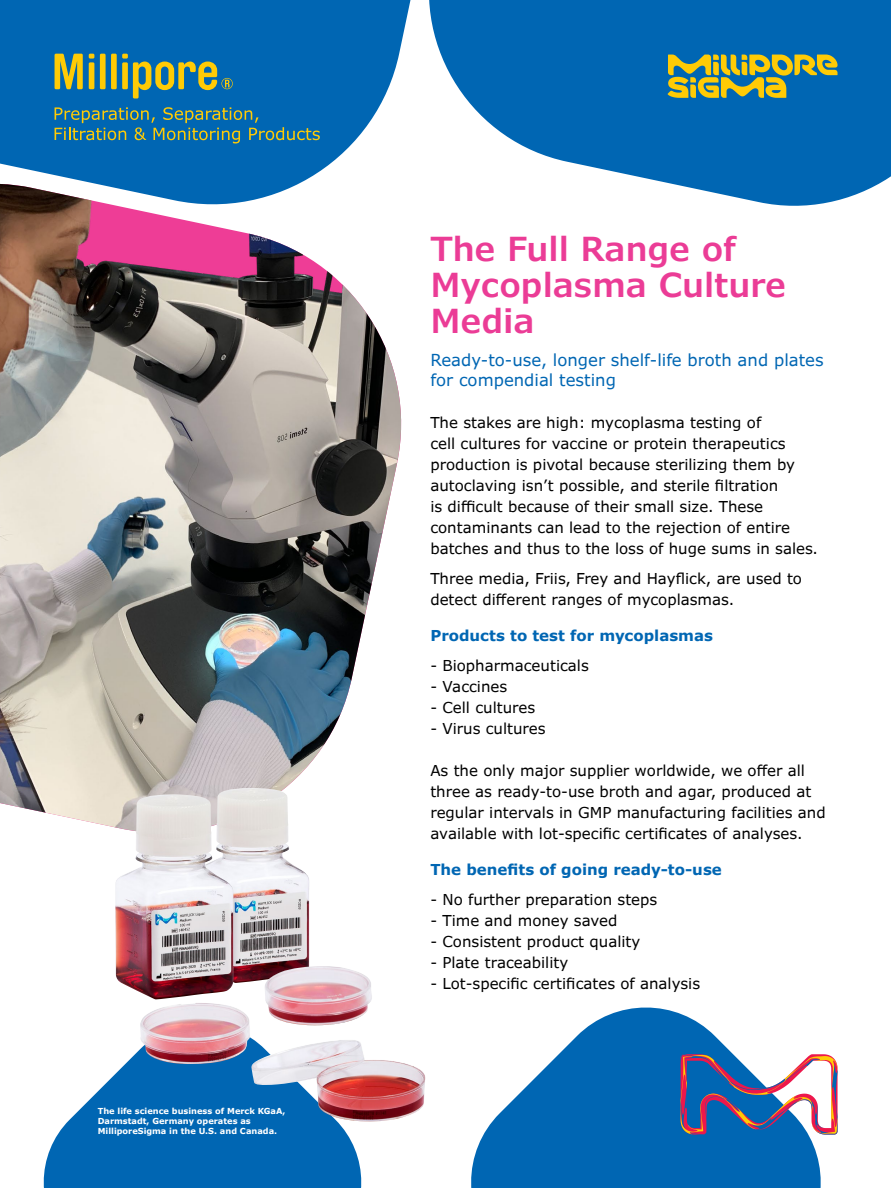
<style>
.page{position:relative;width:891px;height:1188px;background:#fff}
.page>*{position:absolute;margin:0;border:0;box-sizing:border-box;transform-origin:0 0}
.t1{font:600 33px/36px "Verdana Pro";color:#eb3c96}
.t2{font:16.5px/19.5px "Verdana Pro";color:#0066b3}
.t3{font:15px/21px "Verdana Pro";color:#000}
.t4{font:700 15px "Verdana Pro";color:#0066b3}
.t5{font:700 8.25px/9.9px "Verdana Pro";color:#fff}
</style>
<div class="page">
<svg style="left:471px;top:1007px;width:350px;height:181px;fill:#0066b3"></svg>
<svg style="left:43px;top:1050px;width:319px;height:138px;fill:#0066b3"></svg>
<svg style="left:0;top:0;width:411px;height:179px;background:#1c77bb"></svg>
<svg style="left:429px;top:0;width:462px;height:206px;fill:#0066b3"></svg>
<svg style="left:122px;top:54px;width:111px;height:45px;background:#50857c"></svg>
<div style="left:111px;top:54px;width:6px;height:35px;background:#ffcb05"></div>
<div style="left:100px;top:54px;width:6px;height:35px;background:#ffcb05"></div>
<div style="left:89px;top:62px;width:5px;height:27px;background:#ffcb05"></div>
<svg style="left:89px;top:54px;width:5px;height:5px"></svg>
<svg style="left:55px;top:54px;width:28px;height:35px"></svg>
<svg style="left:55px;top:107px;width:265px;height:36px;background:#2c7794"></svg>
<svg style="left:681px;top:1054px;width:157px;height:81px"></svg>
<img style="left:0;top:184px;width:402px;height:644px">
<img style="left:197px;top:788px;width:113px;height:178px">
<img style="left:115px;top:794px;width:119px;height:198px">
<img style="left:139px;top:966px;width:287px;height:157px">
<svg style="left:668px;top:55px;width:170px;height:43px;background:#7e975c"></svg>
<p class="t5" style="left:98px;top:1106px;width:189px">The life science business of Merck KGaA,<br>Darmstadt, Germany operates as<br>MilliporeSigma in the U.S. and Canada.</p>
<h1 class="t1" style="left:430px;top:232px;width:357px">The Full Range of<br>Mycoplasma Culture<br>Media</h1>
<p class="t2" style="left:430px;top:351px;width:395px">Ready-to-use, longer shelf-life broth and plates for compendial testing</p>
<p class="t3" style="left:430px;top:412px;width:389px">The stakes are high: mycoplasma testing of<br>cell cultures for vaccine or protein therapeutics production is pivotal because sterilizing them by autoclaving isn’t possible, and sterile filtration<br>is difficult because of their small size. These contaminants can lead to the rejection of entire batches and thus to the loss of huge sums in sales.</p>
<p class="t3" style="left:430px;top:568px;width:373px">Three media, Friis, Frey and Hayflick, are used to detect different ranges of mycoplasmas.</p>
<p class="t4" style="left:430px;top:626px;width:284px">Products to test for mycoplasmas</p>
<p class="t3" style="left:430px;top:655px;width:160px">- Biopharmaceuticals</p>
<p class="t3" style="left:430px;top:676px;width:78px">- Vaccines</p>
<p class="t3" style="left:430px;top:697px;width:106px">- Cell cultures</p>
<p class="t3" style="left:430px;top:718px;width:117px">- Virus cultures</p>
<p class="t3" style="left:430px;top:760px;width:397px">As the only major supplier worldwide, we offer all three as ready-to-use broth and agar, produced at regular intervals in GMP manufacturing facilities and available with lot-specific certificates of analyses.</p>
<p class="t4" style="left:430px;top:860px;width:293px">The benefits of going ready-to-use</p>
<p class="t3" style="left:430px;top:889px;width:229px">- No further preparation steps</p>
<p class="t3" style="left:430px;top:910px;width:189px">- Time and money saved</p>
<p class="t3" style="left:430px;top:931px;width:212px">- Consistent product quality</p>
<p class="t3" style="left:430px;top:952px;width:140px">- Plate traceability</p>
<p class="t3" style="left:430px;top:973px;width:271px">- Lot-specific certificates of analysis</p>
</div>
